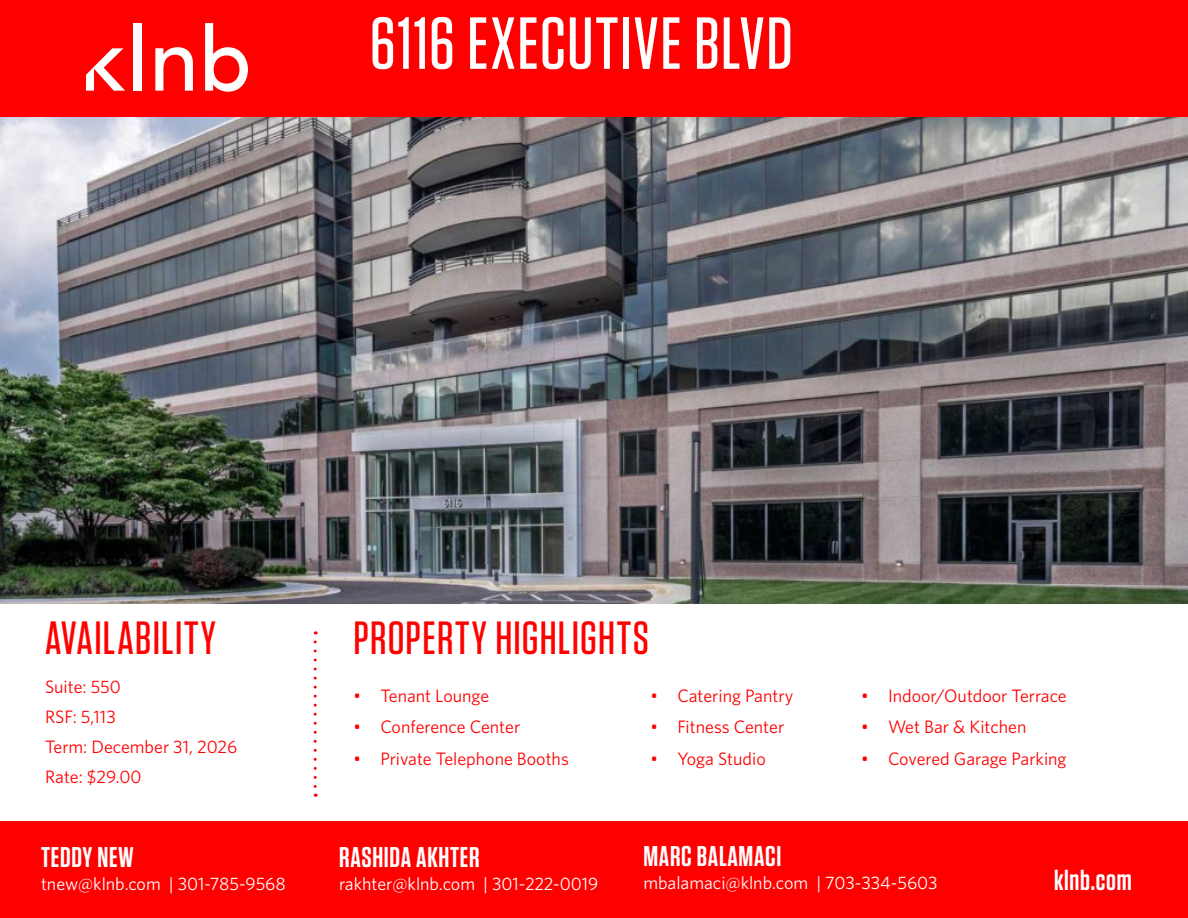
<style>
.page{position:relative;width:1188px;height:918px;background:#fff}
.page>*{position:absolute;margin:0;border:0;box-sizing:border-box;transform-origin:0 0}
.t1{font:500 73.5px "Tungsten";letter-spacing:.02em;color:#fff}
.t2{font:500 46.5px "Tungsten";letter-spacing:.025em;color:#f00}
.t3{font:600 28.5px "Tungsten";letter-spacing:.025em;color:#fff}
.t4{font:18px/30px "Whitney";color:#f00}
.t5{font:18px "Whitney";color:#fff}
</style>
<div class="page">
<div style="left:0;top:822px;width:1188px;height:96px;background:#f00"></div>
<div style="left:0;top:0;width:1188px;height:120px;background:#f00"></div>
<svg style="left:86px;top:48px;width:39px;height:43px"></svg>
<div style="left:134px;top:23px;width:8px;height:68px;background:#fff"></div>
<svg style="left:155px;top:47px;width:38px;height:44px"></svg>
<svg style="left:205px;top:23px;width:43px;height:69px"></svg>
<img style="left:0;top:118px;width:1188px;height:485px">
<svg style="left:314px;top:642px;width:3px;height:155px"></svg>
<h1 class="t1" style="left:370px;top:10px;width:425px">6116 EXECUTIVE BLVD</h1>
<h2 class="t2" style="left:45px;top:616px;width:172px">AVAILABILITY</h2>
<h2 class="t2" style="left:353px;top:616px;width:297px">PROPERTY HIGHLIGHTS</h2>
<p class="t4" style="left:45px;top:672px;width:194px">Suite: 550<br>RSF: 5,113<br>Term: December 31, 2026<br>Rate: $29.00</p>
<p class="t4" style="left:353px;top:681px;width:137px">• Tenant Lounge</p>
<p class="t4" style="left:353px;top:713px;width:168px">• Conference Center</p>
<p class="t4" style="left:353px;top:744px;width:217px">• Private Telephone Booths</p>
<p class="t4" style="left:650px;top:681px;width:144px">• Catering Pantry</p>
<p class="t4" style="left:650px;top:713px;width:135px">• Fitness Center</p>
<p class="t4" style="left:650px;top:744px;width:117px">• Yoga Studio</p>
<p class="t4" style="left:861px;top:681px;width:207px">• Indoor/Outdoor Terrace</p>
<p class="t4" style="left:861px;top:713px;width:167px">• Wet Bar &amp; Kitchen</p>
<p class="t4" style="left:861px;top:744px;width:207px">• Covered Garage Parking</p>
<h3 class="t3" style="left:41px;top:844px;width:94px">TEDDY NEW</h3>
<p class="t5" style="left:41px;top:876px;width:246px">tnew@klnb.com | 301-785-9568</p>
<h3 class="t3" style="left:339px;top:844px;width:142px">RASHIDA AKHTER</h3>
<p class="t5" style="left:339px;top:876px;width:261px">rakhter@klnb.com | 301-222-0019</p>
<h3 class="t3" style="left:643px;top:843px;width:139px">MARC BALAMACI</h3>
<p class="t5" style="left:643px;top:875px;width:296px">mbalamaci@klnb.com | 703-334-5603</p>
<h3 class="t3" style="left:1054px;top:867px;width:79px">klnb.com</h3>
</div>
